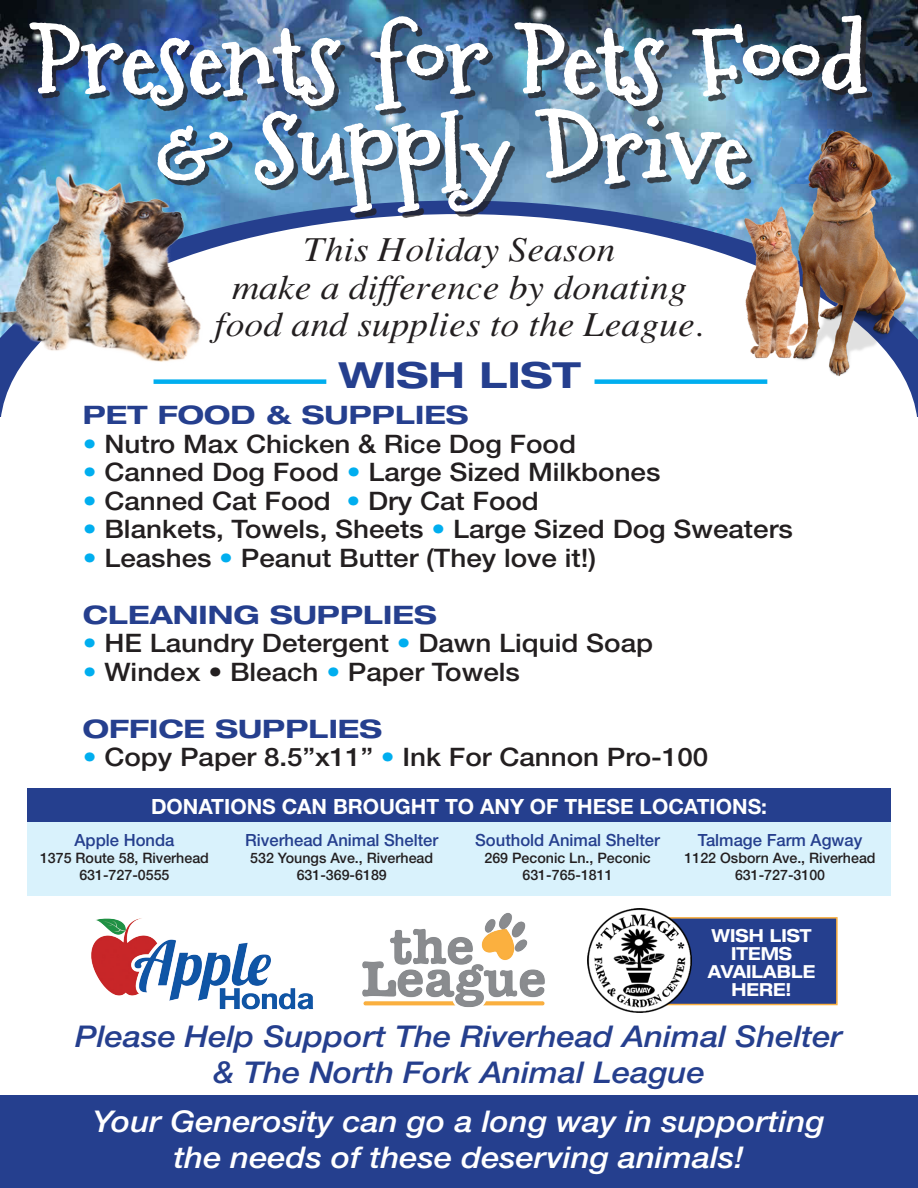
<style>
.page{position:relative;width:918px;height:1188px;background:#fff}
.page>*{position:absolute;margin:0;border:0;box-sizing:border-box;transform-origin:0 0}
.t1{font:90px "Mountainsof Christmas";color:#fff;scale:1.2 1}
.t2{font:700 expanded 36px "Helvetica Neue";color:#253f8e;scale:1.09 1}
.t3{font:italic 34.5px "Times";color:#231f20;scale:1.09 1}
.t4{font:italic 500 30px "Helvetica Neue";color:#fff;scale:1.09 1}
.t5{font:italic 500 30px "Helvetica Neue";color:#253f8e;scale:1.09 1}
.t6{font:500 25.5px "Helvetica Neue";color:#231f20;scale:1.09 1}
.t7{font:700 expanded 25.5px "Helvetica Neue";color:#253f8e;scale:1.09 1}
.t8{font:700 21px "Helvetica Neue";color:#fff}
.t9{font:700 expanded 18px "Helvetica Neue";color:#fff;scale:.9 1}
.t10{font:500 16.8px "Helvetica Neue";color:#253f8e}
.t11{font:500 14.4px "Helvetica Neue";color:#231f20}
.s1{color:#00aeef}
</style>
<div class="page">
<img style="left:0;top:0;width:918px;height:201px">
<div style="left:0;top:1095px;width:918px;height:93px;background:#253f8e"></div>
<div style="left:27px;top:788px;width:864px;height:108px;background:#d9f2fc"></div>
<div style="left:27px;top:788px;width:864px;height:34px;background:#253f8e"></div>
<img style="left:28px;top:0;width:841px;height:215px">
<img style="left:0;top:169px;width:216px;height:197px">
<img style="left:633px;top:129px;width:275px;height:248px">
<div style="left:154px;top:379px;width:172px;height:5px;background:#00aeef"></div>
<div style="left:595px;top:379px;width:172px;height:5px;background:#00aeef"></div>
<img style="left:91px;top:918px;width:223px;height:92px">
<img style="left:362px;top:913px;width:183px;height:94px">
<div style="left:639px;top:917px;width:199px;height:88px;background:#253f8e;border:2px solid #fbb03f"></div>
<img style="left:588px;top:908px;width:103px;height:105px">
<p class="t1" style="left:37px;top:-1px;width:696px">Presents for Pets Food</p>
<p class="t1" style="left:156px;top:89px;width:497px">&amp; Supply Drive</p>
<p class="t3" style="left:304px;top:229px;width:287px">This Holiday Season</p>
<p class="t3" style="left:232px;top:267px;width:419px">make a difference by donating</p>
<p class="t3" style="left:215px;top:304px;width:450px">food and supplies to the League.</p>
<p class="t2" style="left:339px;top:353px;width:224px">WISH LIST</p>
<p class="t7" style="left:83px;top:399px;width:355px">PET FOOD &amp; SUPPLIES</p>
<p class="t6" style="left:83px;top:429px;width:454px"><span class="s1">•</span> Nutro Max Chicken &amp; Rice Dog Food</p>
<p class="t6" style="left:83px;top:457px;width:532px"><span class="s1">•</span> Canned Dog Food <span class="s1">•</span> Large Sized Milkbones</p>
<p class="t6" style="left:83px;top:486px;width:420px"><span class="s1">•</span> Canned Cat Food <span class="s1">•</span> Dry Cat Food</p>
<p class="t6" style="left:83px;top:514px;width:653px"><span class="s1">•</span> Blankets, Towels, Sheets <span class="s1">•</span> Large Sized Dog Sweaters</p>
<p class="t6" style="left:83px;top:543px;width:473px"><span class="s1">•</span> Leashes <span class="s1">•</span> Peanut Butter (They love it!)</p>
<p class="t7" style="left:83px;top:599px;width:326px">CLEANING SUPPLIES</p>
<p class="t6" style="left:83px;top:628px;width:525px"><span class="s1">•</span> HE Laundry Detergent <span class="s1">•</span> Dawn Liquid Soap</p>
<p class="t6" style="left:83px;top:657px;width:403px"><span class="s1">•</span> Windex • Bleach <span class="s1">•</span> Paper Towels</p>
<p class="t7" style="left:83px;top:713px;width:276px">OFFICE SUPPLIES</p>
<p class="t6" style="left:83px;top:742px;width:575px"><span class="s1">•</span> Copy Paper 8.5”x11” <span class="s1">•</span> Ink For Cannon Pro-100</p>
<p class="t8" style="left:151px;top:793px;width:618px">DONATIONS CAN BROUGHT TO ANY OF THESE LOCATIONS:</p>
<p class="t10" style="left:245px;top:830px;width:195px">Riverhead Animal Shelter</p>
<p class="t11" style="left:250px;top:849px;width:184px">532 Youngs Ave., Riverhead</p>
<p class="t11" style="left:297px;top:867px;width:92px">631-369-6189</p>
<p class="t10" style="left:475px;top:830px;width:186px">Southold Animal Shelter</p>
<p class="t11" style="left:484px;top:849px;width:168px">269 Peconic Ln., Peconic</p>
<p class="t11" style="left:523px;top:867px;width:92px">631-765-1811</p>
<p class="t10" style="left:75px;top:830px;width:101px">Apple Honda</p>
<p class="t11" style="left:40px;top:849px;width:170px">1375 Route 58, Riverhead</p>
<p class="t11" style="left:79px;top:867px;width:92px">631-727-0555</p>
<p class="t10" style="left:698px;top:830px;width:166px">Talmage Farm Agway</p>
<p class="t11" style="left:685px;top:849px;width:193px">1122 Osborn Ave., Riverhead</p>
<p class="t11" style="left:735px;top:867px;width:92px">631-727-3100</p>
<p class="t9" style="left:712px;top:924px;width:113px">WISH LIST</p>
<p class="t9" style="left:731px;top:942px;width:69px">ITEMS</p>
<p class="t9" style="left:708px;top:960px;width:121px">AVAILABLE</p>
<p class="t9" style="left:732px;top:978px;width:68px">HERE!</p>
<p class="t5" style="left:75px;top:1019px;width:706px">Please Help Support The Riverhead Animal Shelter</p>
<p class="t5" style="left:213px;top:1055px;width:453px">&amp; The North Fork Animal League</p>
<p class="t4" style="left:93px;top:1104px;width:673px">Your Generosity can go a long way in supporting</p>
<p class="t4" style="left:174px;top:1140px;width:525px">the needs of these deserving animals!</p>
</div>
